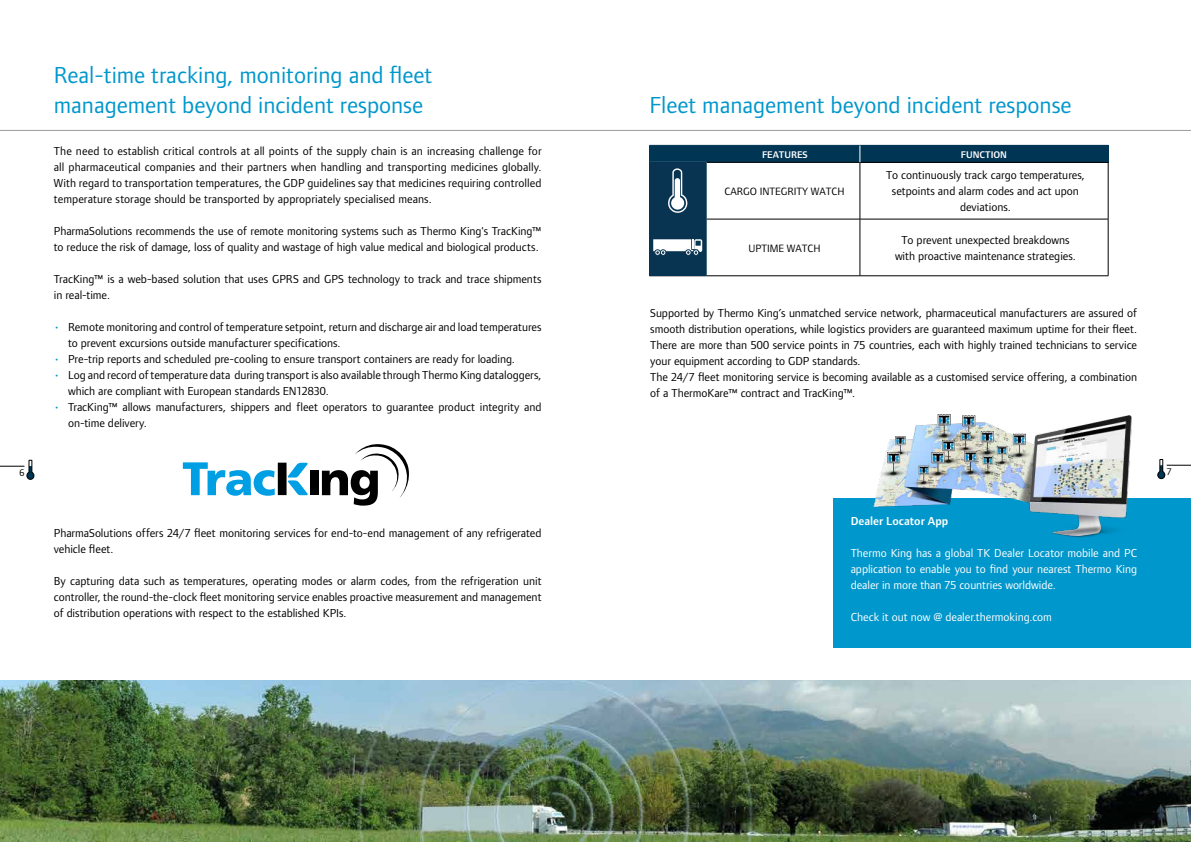
<style>
.page{position:relative;width:1191px;height:842px;background:#fff}
.page>*{position:absolute;margin:0;border:0;box-sizing:border-box;transform-origin:0 0}
.t1{font:24px/30px "Foundry Form Sans Blonde";color:#0097cc}
.t2{font:12px/16px "Foundry Form Sans Blonde";color:#000}
.t3{font:12px/16px "Foundry Form Sans Blonde";color:#fff;text-align:justify}
.t4{font:600 12px "Foundry Form Sans Blonde";color:#fff}
.t5{font:11px "Foundry Form Sans Blonde";color:#000}
.t6{font:600 10px "Foundry Form Sans Blonde";color:#fff}
.t7{font:10px "Foundry Form Sans Blonde";color:#000}
.s1{color:#0097cc}
</style>
<div class="page">
<hr style="left:0;top:130px;width:1191px;height:1px;background:#9c9c9d">
<img style="left:0;top:681px;width:1191px;height:161px">
<svg style="left:0;top:460px;width:34px;height:20px"></svg>
<svg style="left:183px;top:462px;width:92px;height:34px"></svg>
<div style="left:310px;top:471px;width:8px;height:24px;background:#000"></div>
<svg style="left:287px;top:463px;width:21px;height:32px"></svg>
<div style="left:278px;top:463px;width:8px;height:32px;background:#000"></div>
<svg style="left:322px;top:444px;width:87px;height:62px"></svg>
<svg style="left:1157px;top:459px;width:34px;height:20px"></svg>
<div style="left:860px;top:145px;width:248px;height:17px;background:#003554"></div>
<hr style="left:706px;top:162px;width:154px;height:1px;background:#000">
<hr style="left:859px;top:163px;width:1px;height:56px;background:#000">
<hr style="left:860px;top:162px;width:248px;height:1px;background:#000">
<hr style="left:1108px;top:163px;width:1px;height:56px;background:#000">
<hr style="left:649px;top:276px;width:57px;height:1px;background:#000">
<hr style="left:706px;top:219px;width:154px;height:1px;background:#000">
<hr style="left:706px;top:276px;width:154px;height:1px;background:#000">
<hr style="left:859px;top:219px;width:1px;height:57px;background:#000">
<hr style="left:860px;top:219px;width:248px;height:1px;background:#000">
<hr style="left:1108px;top:219px;width:1px;height:57px;background:#000">
<hr style="left:860px;top:276px;width:248px;height:1px;background:#000">
<svg style="left:1108px;top:146px;width:1px;height:16px"></svg>
<hr style="left:706px;top:163px;width:1px;height:56px;background:#003554">
<hr style="left:706px;top:219px;width:1px;height:57px;background:#003554">
<svg style="left:649px;top:145px;width:211px;height:17px;background:#013654"></svg>
<div style="left:649px;top:162px;width:57px;height:57px;background:#083351"></div>
<svg style="left:668px;top:168px;width:19px;height:45px"></svg>
<div style="left:649px;top:219px;width:57px;height:57px;background:#083351"></div>
<svg style="left:653px;top:239px;width:49px;height:17px"></svg>
<div style="left:833px;top:498px;width:358px;height:150px;background:#0097cc"></div>
<img style="left:873px;top:414px;width:259px;height:124px">
<h1 class="t1" style="left:54px;top:60px;width:380px">Real-time tracking, monitoring and fleet management beyond incident response</h1>
<p class="t2" style="left:54px;top:143px;width:489px;text-align:justify">The need to establish critical controls at all points of the supply chain is an increasing challenge for all pharmaceutical companies and their partners when handling and transporting medicines globally.<br>With regard to transportation temperatures, the GDP guidelines say that medicines requiring controlled temperature storage should be transported by appropriately specialised means.</p>
<p class="t2" style="left:54px;top:223px;width:489px">PharmaSolutions recommends the use of remote monitoring systems such as Thermo King's TracKing™ to reduce the risk of damage, loss of quality and wastage of high value medical and biological products.</p>
<p class="t2" style="left:54px;top:271px;width:489px">TracKing™ is a web-based solution that uses GPRS and GPS technology to track and trace shipments in real-time.</p>
<p class="t2" style="left:68px;top:319px;width:475px;text-indent:-14px"><span class="s1">•</span> Remote monitoring and control of temperature setpoint, return and discharge air and load temperatures to prevent excursions outside manufacturer specifications.</p>
<p class="t2" style="left:54px;top:351px;width:462px"><span class="s1">•</span> Pre-trip reports and scheduled pre-cooling to ensure transport containers are ready for loading.</p>
<p class="t2" style="left:68px;top:367px;width:475px;text-indent:-14px"><span class="s1">•</span> Log and record of temperature data during transport is also available through Thermo King dataloggers, which are compliant with European standards EN12830.</p>
<p class="t2" style="left:68px;top:399px;width:475px;text-indent:-14px"><span class="s1">•</span> TracKing™ allows manufacturers, shippers and fleet operators to guarantee product integrity and on‑time delivery.</p>
<h1 class="t1" style="left:649px;top:90px;width:424px">Fleet management beyond incident response</h1>
<p class="t6" style="left:762px;top:149px;width:47px">FEATURES</p>
<p class="t6" style="left:961px;top:149px;width:48px">FUNCTION</p>
<p class="t5" style="left:724px;top:185px;width:121px">CARGO INTEGRITY WATCH</p>
<p class="t2" style="left:886px;top:167px;width:200px;text-align:center">To continuously track cargo temperatures, setpoints and alarm codes and act upon deviations.</p>
<p class="t5" style="left:748px;top:242px;width:74px">UPTIME WATCH</p>
<p class="t2" style="left:895px;top:232px;width:182px;text-align:center">To prevent unexpected breakdowns with proactive maintenance strategies.</p>
<p class="t2" style="left:650px;top:304px;width:488px">Supported by Thermo King’s unmatched service network, pharmaceutical manufacturers are assured of smooth distribution operations, while logistics providers are guaranteed maximum uptime for their fleet.<br>There are more than 500 service points in 75 countries, each with highly trained technicians to service your equipment according to GDP standards.<br>The 24/7 fleet monitoring service is becoming available as a customised service offering, a combination of a ThermoKare™ contract and TracKing™.</p>
<p class="t7" style="left:19px;top:467px;width:6px">6</p>
<p class="t7" style="left:1166px;top:466px;width:6px">7</p>
<p class="t2" style="left:54px;top:525px;width:489px">PharmaSolutions offers 24/7 fleet monitoring services for end-to-end management of any refrigerated vehicle fleet.</p>
<p class="t2" style="left:54px;top:573px;width:489px;text-align:justify">By capturing data such as temperatures, operating modes or alarm codes, from the refrigeration unit controller, the round-the-clock fleet monitoring service enables proactive measurement and management of distribution operations with respect to the established KPIs.</p>
<p class="t4" style="left:850px;top:514px;width:99px">Dealer Locator App</p>
<p class="t3" style="left:850px;top:544px;width:288px">Thermo King has a global TK Dealer Locator mobile and PC application to enable you to find your nearest Thermo King dealer in more than 75 countries worldwide.</p>
<p class="t3" style="left:850px;top:608px;width:203px">Check it out now @ dealer.thermoking.com</p>
</div>
